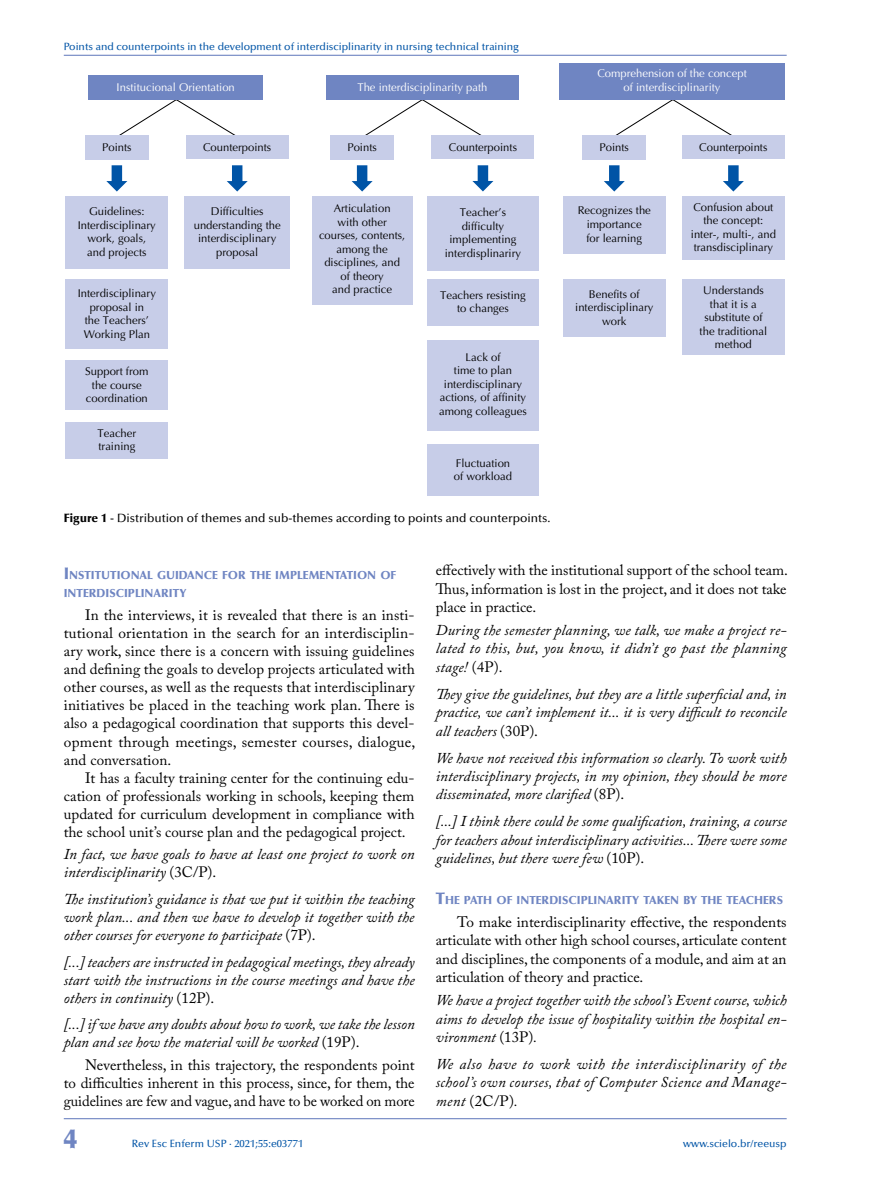
<style>
.page{position:relative;width:893px;height:1191px;background:#fff}
.page>*{position:absolute;margin:0;border:0;box-sizing:border-box;transform-origin:0 0}
.t1{font:900 27px "Optima LT";color:#6f85c2}
.t2{font:italic 15px/18.5px "Adobe Caslon Pro";color:#000;text-align:justify}
.t3{font:15px/18px "Adobe Caslon Pro";color:#000;text-align:justify}
.t4{font:500 12px "Optima LT";color:#000}
.t5{font:900 11.55px/18px "Optima LT";color:#6f85c2}
.t6{font:11.25px/13.5px "Optima";color:#000;text-align:center}
.t7{font:11.25px/13.5px "Optima";color:#fff;text-align:center}
.t8{font:500 10.5px "Optima LT";color:#0054a6}
.s1{font-weight:900}
.s2{font-size:16.5px}
.s3{font-style:normal}
</style>
<div class="page">
<hr style="left:64px;top:1118px;width:723px;height:1px;background:#6f85c2">
<hr style="left:64px;top:55px;width:723px;height:1px;background:#6f85c2">
<svg style="left:119px;top:99px;width:615px;height:39px"></svg>
<div style="left:66px;top:196px;width:102px;height:72px;background:#c7cde8"></div>
<div style="left:85px;top:135px;width:63px;height:24px;background:#c7cde8"></div>
<div style="left:66px;top:279px;width:102px;height:70px;background:#c7cde8"></div>
<div style="left:66px;top:361px;width:102px;height:49px;background:#c7cde8"></div>
<div style="left:186px;top:136px;width:102px;height:23px;background:#c7cde8"></div>
<div style="left:184px;top:196px;width:106px;height:72px;background:#c7cde8"></div>
<div style="left:331px;top:135px;width:63px;height:24px;background:#c7cde8"></div>
<div style="left:432px;top:136px;width:102px;height:23px;background:#c7cde8"></div>
<div style="left:312px;top:196px;width:101px;height:108px;background:#c7cde8"></div>
<div style="left:427px;top:279px;width:111px;height:47px;background:#c7cde8"></div>
<div style="left:427px;top:196px;width:111px;height:74px;background:#c7cde8"></div>
<div style="left:427px;top:340px;width:111px;height:90px;background:#c7cde8"></div>
<div style="left:427px;top:445px;width:111px;height:51px;background:#c7cde8"></div>
<div style="left:583px;top:135px;width:63px;height:24px;background:#c7cde8"></div>
<div style="left:682px;top:136px;width:102px;height:23px;background:#c7cde8"></div>
<div style="left:563px;top:196px;width:102px;height:57px;background:#c7cde8"></div>
<div style="left:682px;top:196px;width:102px;height:63px;background:#c7cde8"></div>
<div style="left:563px;top:279px;width:102px;height:57px;background:#c7cde8"></div>
<div style="left:682px;top:279px;width:102px;height:75px;background:#c7cde8"></div>
<div style="left:66px;top:422px;width:102px;height:36px;background:#c7cde8"></div>
<div style="left:89px;top:76px;width:174px;height:24px;background:#6f85c2"></div>
<div style="left:326px;top:76px;width:192px;height:24px;background:#6f85c2"></div>
<div style="left:560px;top:64px;width:225px;height:36px;background:#6f85c2"></div>
<svg style="left:106px;top:165px;width:21px;height:26px"></svg>
<svg style="left:227px;top:165px;width:21px;height:26px"></svg>
<svg style="left:352px;top:165px;width:21px;height:26px"></svg>
<svg style="left:472px;top:165px;width:21px;height:26px"></svg>
<svg style="left:604px;top:165px;width:21px;height:26px"></svg>
<svg style="left:723px;top:165px;width:21px;height:26px"></svg>
<p class="t8" style="left:64px;top:40px;width:457px">Points and counterpoints in the development of interdisciplinarity in nursing technical training</p>
<p class="t7" style="left:117px;top:80px;width:120px">Institucional Orientation</p>
<p class="t7" style="left:357px;top:80px;width:132px">The interdisciplinarity path</p>
<p class="t6" style="left:102px;top:140px;width:31px">Points</p>
<p class="t6" style="left:203px;top:140px;width:70px">Counterpoints</p>
<p class="t6" style="left:347px;top:140px;width:31px">Points</p>
<p class="t6" style="left:449px;top:140px;width:70px">Counterpoints</p>
<p class="t6" style="left:78px;top:205px;width:80px">Guidelines:<br>Interdisciplinary work, goals, and projects</p>
<p class="t6" style="left:78px;top:287px;width:80px">Interdisciplinary proposal in<br>the Teachers’<br>Working Plan</p>
<p class="t6" style="left:85px;top:365px;width:65px">Support from the course coordination</p>
<p class="t6" style="left:194px;top:205px;width:88px">Difficulties understanding the interdisciplinary proposal</p>
<p class="t6" style="left:319px;top:202px;width:88px">Articulation<br>with other courses, contents, among the disciplines, and of theory<br>and practice</p>
<p class="t6" style="left:445px;top:206px;width:78px">Teacher’s difficulty implementing interdisplinariry</p>
<p class="t6" style="left:440px;top:288px;width:87px">Teachers resisting to changes</p>
<p class="t6" style="left:439px;top:350px;width:89px">Lack of<br>time to plan interdisciplinary actions, of affinity among colleagues</p>
<p class="t6" style="left:98px;top:426px;width:40px;text-align:left">Teacher training</p>
<p class="t6" style="left:454px;top:456px;width:60px;text-align:left">Fluctuation of workload</p>
<p class="t4" style="left:64px;top:511px;width:488px"><span class="s1">Figure 1</span> - Distribution of themes and sub-themes according to points and counterpoints.</p>
<p class="t7" style="left:597px;top:67px;width:151px">Comprehension of the concept of interdisciplinarity</p>
<p class="t6" style="left:600px;top:140px;width:31px">Points</p>
<p class="t6" style="left:699px;top:140px;width:70px">Counterpoints</p>
<p class="t6" style="left:578px;top:204px;width:75px">Recognizes the importance<br>for learning</p>
<p class="t6" style="left:691px;top:200px;width:87px">Confusion about the concept: inter-, multi-, and transdisciplinary</p>
<p class="t6" style="left:575px;top:287px;width:80px">Benefits of interdisciplinary work</p>
<p class="t6" style="left:700px;top:283px;width:69px">Understands that it is a substitute of the traditional method</p>
<p class="t5" style="left:64px;top:566px;width:334px"><span class="s2">I</span> NSTITUTIONAL GUIDANCE FOR THE IMPLEMENTATION OF<br>INTERDISCIPLINARITY</p>
<p class="t3" style="left:64px;top:606px;width:353px;text-indent:21px">In the interviews, it is revealed that there is an insti&shy;tutional orientation in the search for an interdisciplin&shy;ary work, since there is a concern with issuing guidelines and defining the goals to develop projects articulated with other courses, as well as the requests that interdisciplinary initiatives be placed in the teaching work plan. There is also a pedagogical coordination that supports this devel&shy;opment through meetings, semester courses, dialogue, and conversation.</p>
<p class="t3" style="left:64px;top:768px;width:352px;text-indent:21px">It has a faculty training center for the continuing edu&shy;cation of professionals working in schools, keeping them updated for curriculum development in compliance with the school unit’s course plan and the pedagogical project.</p>
<p class="t2" style="left:64px;top:845px;width:352px;line-height:18px">In fact, we have goals to have at least one project to work on interdisciplinarity <span class="s3">(3C/P).</span></p>
<p class="t2" style="left:64px;top:889px;width:352px">The institution’s guidance is that we put it within the teaching work plan... and then we have to develop it together with the other courses for everyone to participate <span class="s3">(7P).</span></p>
<p class="t2" style="left:64px;top:952px;width:352px;line-height:18px">[...] teachers are instructed in pedagogical meetings, they already start with the instructions in the course meetings and have the others in continuity <span class="s3">(12P).</span></p>
<p class="t2" style="left:64px;top:1015px;width:352px;line-height:18px">[...] if we have any doubts about how to work, we take the lesson plan and see how the material will be worked <span class="s3">(19P).</span></p>
<p class="t3" style="left:64px;top:1055px;width:352px;text-indent:21px">Nevertheless, in this trajectory, the respondents point to difficulties inherent in this process, since, for them, the guidelines are few and vague, and have to be worked on more</p>
<p class="t3" style="left:436px;top:560px;width:353px;line-height:18.5px">effectively with the institutional support of the school team.<br>Thus, information is lost in the project, and it does not take place in practice.</p>
<p class="t2" style="left:436px;top:620px;width:352px">During the semester planning, we talk, we make a project re&shy;lated to this, but, you know, it didn’t go past the planning stage! <span class="s3">(4P).</span></p>
<p class="t2" style="left:436px;top:684px;width:352px">They give the guidelines, but they are a little superficial and, in practice, we can’t implement it... it is very difficult to reconcile all teachers <span class="s3">(30P).</span></p>
<p class="t2" style="left:436px;top:748px;width:352px">We have not received this information so clearly. To work with interdisciplinary projects, in my opinion, they should be more disseminated, more clarified <span class="s3">(8P).</span></p>
<p class="t2" style="left:436px;top:812px;width:352px">[...] I think there could be some qualification, training, a course for teachers about interdisciplinary activities... There were some guidelines, but there were few <span class="s3">(10P).</span></p>
<p class="t5" style="left:436px;top:891px;width:349px"><span class="s2">T</span>HE PATH OF INTERDISCIPLINARITY TAKEN BY THE TEACHERS</p>
<p class="t3" style="left:436px;top:912px;width:352px;line-height:18.5px;text-indent:21px">To make interdisciplinarity effective, the respondents articulate with other high school courses, articulate content and disciplines, the components of a module, and aim at an articulation of theory and practice.</p>
<p class="t2" style="left:436px;top:990px;width:352px">We have a project together with the school’s Event course, which aims to develop the issue of hospitality within the hospital en&shy;vironment <span class="s3">(13P)</span>.</p>
<p class="t2" style="left:436px;top:1054px;width:352px">We also have to work with the interdisciplinarity of the school’s own courses, that of Computer Science and Manage&shy;ment <span class="s3">(2C/P)</span>.</p>
<h1 class="t1" style="left:64px;top:1123px;width:15px">4</h1>
<p class="t8" style="left:683px;top:1137px;width:105px">www.scielo.br/reeusp</p>
<p class="t8" style="left:132px;top:1137px;width:173px">Rev Esc Enferm USP · 2021;55:e03771</p>
</div>
